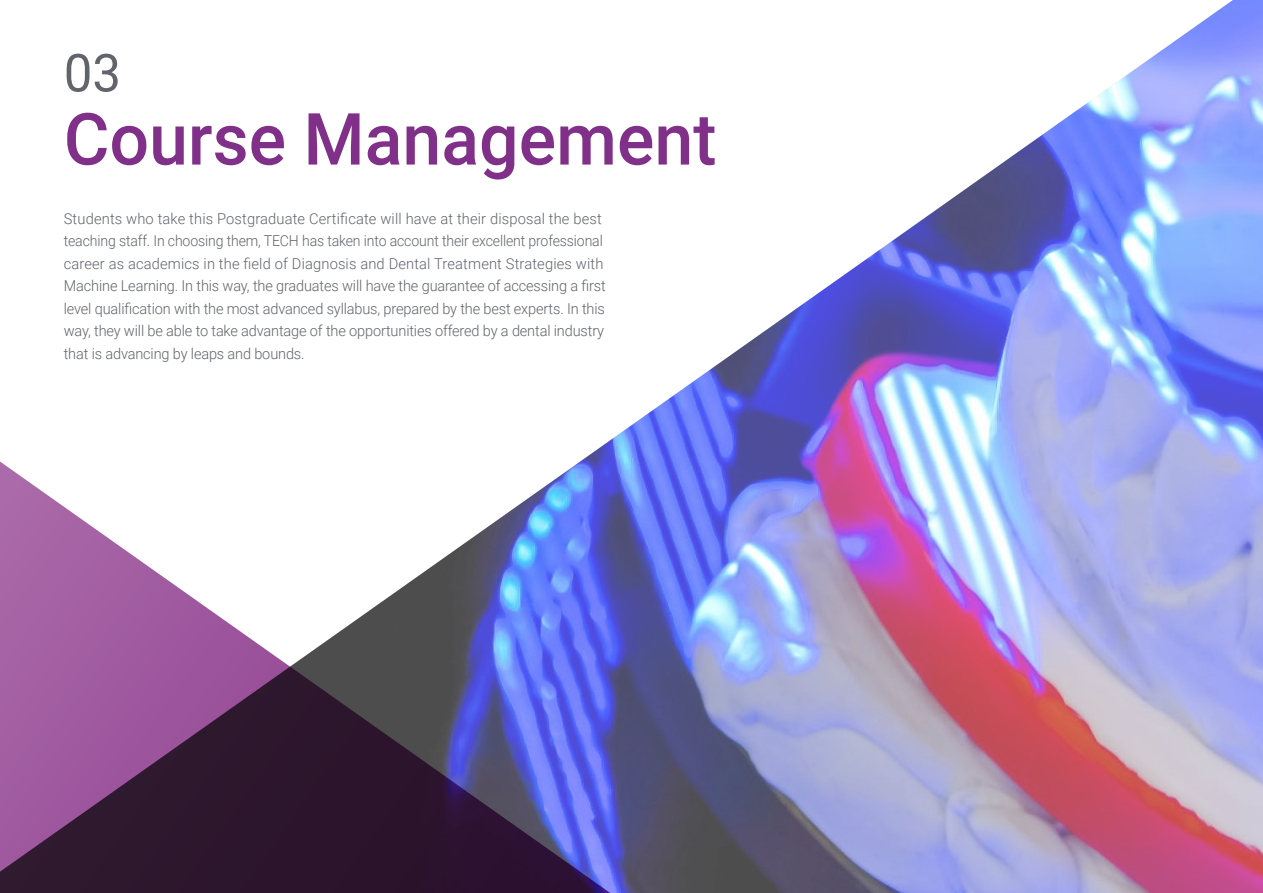
<style>
.page{position:relative;width:1263px;height:893px;background:#fff}
.page>*{position:absolute;margin:0;border:0;box-sizing:border-box;transform-origin:0 0}
.t1{font:500 72px "Roboto";color:#813089}
.t2{font:52.5px "Roboto";color:#61646a}
.t3{font:300 15px/22.5px "Roboto";letter-spacing:-.01em;color:#61646a}
</style>
<div class="page">
<img style="left:602px;top:0;width:661px;height:893px">
<svg style="left:0;top:446px;width:640px;height:447px"></svg>
<h2 class="t2" style="left:64px;top:36px;width:59px">03</h2>
<h1 class="t1" style="left:64px;top:89px;width:654px">Course Management</h1>
<p class="t3" style="left:64px;top:207px;width:543px">Students who take this Postgraduate Certificate will have at their disposal the best teaching staff. In choosing them, TECH has taken into account their excellent professional career as academics in the field of Diagnosis and Dental Treatment Strategies with Machine Learning. In this way, the graduates will have the guarantee of accessing a first level qualification with the most advanced syllabus, prepared by the best experts. In this way, they will be able to take advantage of the opportunities offered by a dental industry that is advancing by leaps and bounds.</p>
</div>
